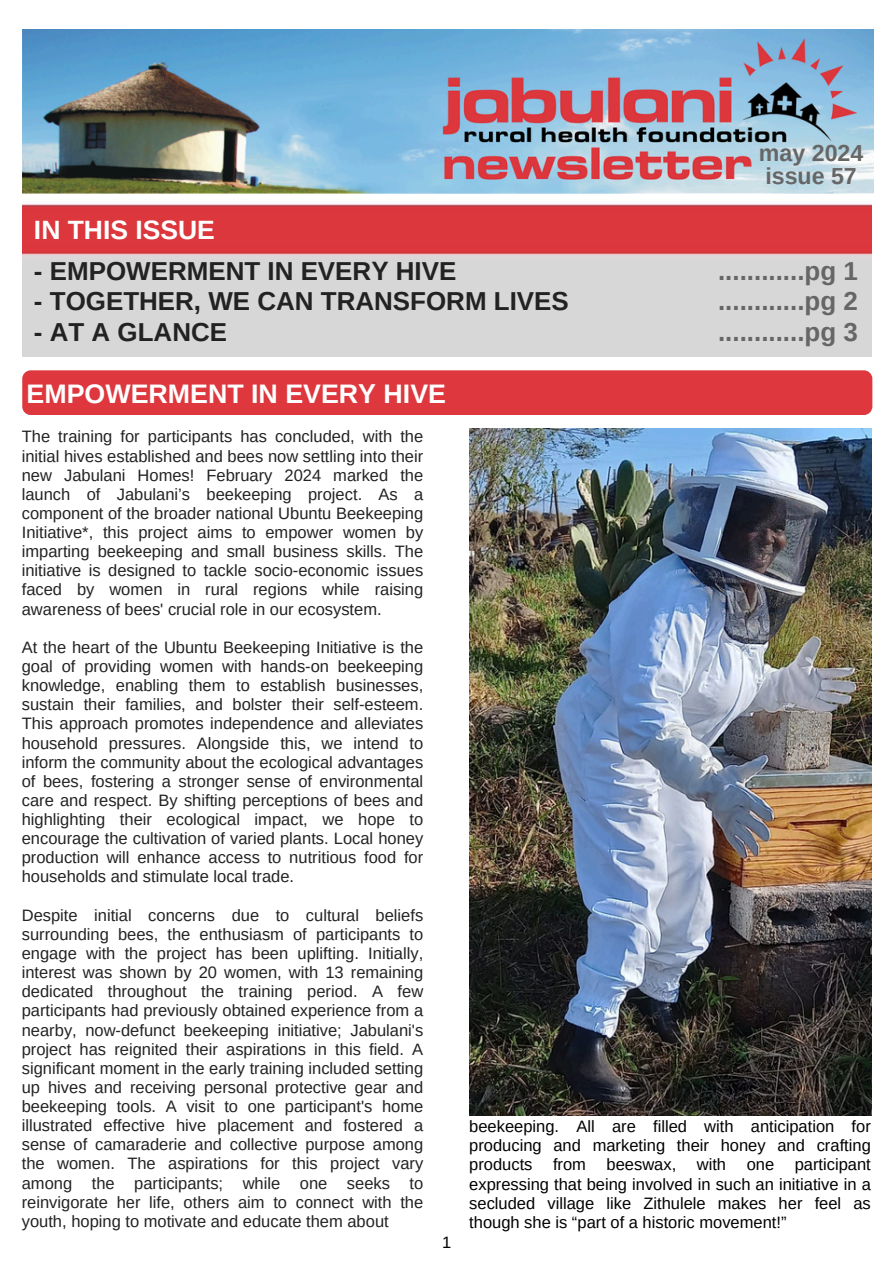
<style>
.page{position:relative;width:894px;height:1264px;background:#fff}
.page>*{position:absolute;margin:0;border:0;box-sizing:border-box;transform-origin:0 0}
.t1{font:700 26.7px "Arimo";color:#fff}
.t2{font:700 26.4px "Arimo";color:#fff}
.t3{font:700 25.95px "Arimo";color:#222}
.t4{font:700 25.95px/30.3px "Arimo";color:#666;text-align:justify}
.t5{font:700 23.1px/22.5px "Arimo";color:#666}
.t6{font:16.5px/19.2px "Arimo";color:#222;text-align:justify}
.t7{font:16.5px/19.2px "Arimo";color:#000;text-align:justify}
</style>
<div class="page">
<img style="left:22px;top:29px;width:851px;height:164px">
<div style="left:22px;top:370px;width:850px;height:45px;background:#de373d;border-radius:8px"></div>
<img style="left:22px;top:203px;width:848px;height:154px">
<img style="left:469px;top:428px;width:401px;height:687px">
<h2 class="t2" style="left:31px;top:211px;width:182px">IN THIS ISSUE</h2>
<p class="t2" style="left:34px;top:215px;width:182px">IN THIS ISSUE</p>
<p class="t3" style="left:34px;top:256px;width:424px">- EMPOWERMENT IN EVERY HIVE</p>
<p class="t3" style="left:34px;top:287px;width:536px">- TOGETHER, WE CAN TRANSFORM LIVES</p>
<p class="t3" style="left:34px;top:317px;width:194px">- AT A GLANCE</p>
<p class="t5" style="left:758px;top:142px;width:106px">may 2024 issue 57</p>
<p class="t4" style="left:717px;top:256px;width:141px">............pg 1 ............pg 2 ............pg 3</p>
<p class="t1" style="left:27px;top:379px;width:421px">EMPOWERMENT IN EVERY HIVE</p>
<h1 class="t6" style="left:22px;top:427px;width:403px">The training for participants has concluded, with the initial hives established and bees now settling into their new Jabulani Homes! February 2024 marked the launch of Jabulani’s beekeeping project. As a component of the broader national Ubuntu Beekeeping Initiative*, this project aims to empower women by imparting beekeeping and small business skills. The initiative is designed to tackle socio-economic issues faced by women in rural regions while raising awareness of bees' crucial role in our ecosystem.</h1>
<h2 class="t6" style="left:22px;top:637px;width:403px">At the heart of the Ubuntu Beekeeping Initiative is the goal of providing women with hands-on beekeeping knowledge, enabling them to establish businesses, sustain their families, and bolster their self-esteem.<br>This approach promotes independence and alleviates household pressures. Alongside this, we intend to inform the community about the ecological advantages of bees, fostering a stronger sense of environmental care and respect. By shifting perceptions of bees and highlighting their ecological impact, we hope to encourage the cultivation of varied plants. Local honey production will enhance access to nutritious food for households and stimulate local trade.</h2>
<h1 class="t6" style="left:22px;top:905px;width:403px">Despite initial concerns due to cultural beliefs surrounding bees, the enthusiasm of participants to engage with the project has been uplifting. Initially, interest was shown by 20 women, with 13 remaining dedicated throughout the training period. A few participants had previously obtained experience from a nearby, now-defunct beekeeping initiative; Jabulani's project has reignited their aspirations in this field. A significant moment in the early training included setting up hives and receiving personal protective gear and beekeeping tools. A visit to one participant's home illustrated effective hive placement and fostered a sense of camaraderie and collective purpose among the women. The aspirations for this project vary among the participants; while one seeks to reinvigorate her life, others aim to connect with the youth, hoping to motivate and educate them about</h1>
<p class="t7" style="left:442px;top:1232px;width:11px">1</p>
<p class="t7" style="left:469px;top:1116px;width:403px">beekeeping. All are filled with anticipation for producing and marketing their honey and crafting products from beeswax, with one participant expressing that being involved in such an initiative in a secluded village like Zithulele makes her feel as though she is “part of a historic movement!”</p>
</div>
